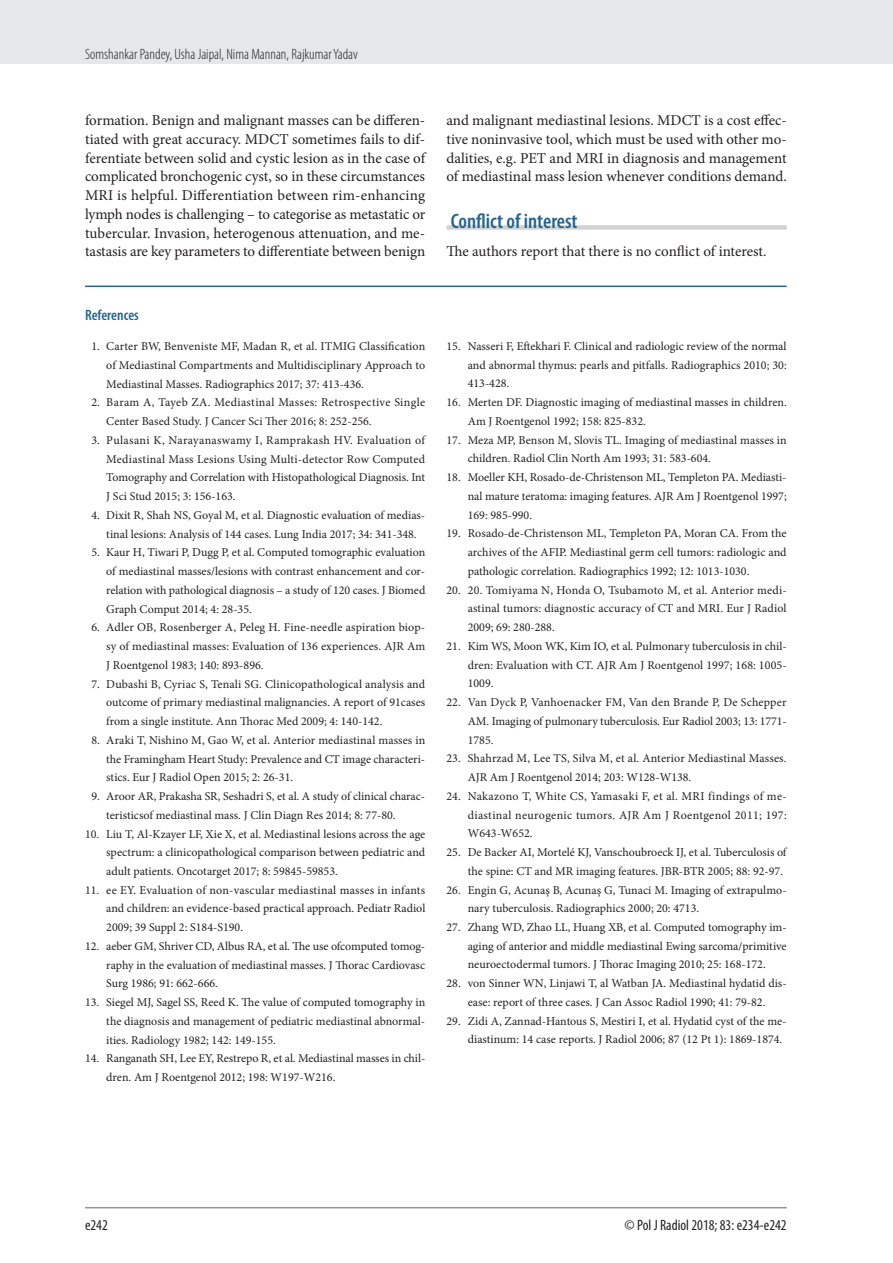
<style>
.page{position:relative;width:893px;height:1263px;background:#fff}
.page>*{position:absolute;margin:0;border:0;box-sizing:border-box;transform-origin:0 0}
.t1{font:600 condensed 21px "Myriad Pro";color:#24648f}
.t2{font:15px/18.8px "Minion Pro";letter-spacing:-.005em;color:#231f20;text-align:justify}
.t3{font:300 condensed 15px "Myriad Pro";color:#231f20}
.t4{font:condensed 15px "Myriad Pro";color:#231f20}
.t5{font:600 condensed 15px "Myriad Pro";color:#24648f}
.t6{font:12px/18.8px "Minion Pro";color:#231f20;text-align:justify}
.t7{font:12px/18.8px "Minion Pro";letter-spacing:.02em;color:#231f20}
</style>
<div class="page">
<div style="left:0;top:0;width:893px;height:64px;background:#e6e7e9"></div>
<hr style="left:85px;top:1207px;width:702px;height:1px;background:#939598">
<div style="left:446px;top:225px;width:341px;height:5px;background:#d1d2d4"></div>
<hr style="left:85px;top:286px;width:702px;height:1px;background:#24648f">
<p class="t3" style="left:85px;top:45px;width:274px">Somshankar Pandey, Usha Jaipal, Nima Mannan, Rajkumar Yadav</p>
<p class="t2" style="left:85px;top:111px;width:342px">formation. Benign and malignant masses can be differen&shy;tiated with great accuracy. MDCT sometimes fails to dif&shy;ferentiate between solid and cystic lesion as in the case of complicated bronchogenic cyst, so in these circumstances MRI is helpful. Differentiation between rim-enhancing lymph nodes is challenging – to categorise as metastatic or tubercular. Invasion, heterogenous attenuation, and me&shy;tastasis are key parameters to differentiate between benign</p>
<p class="t2" style="left:446px;top:111px;width:342px">and malignant mediastinal lesions. MDCT is a cost effec&shy;tive noninvasive tool, which must be used with other mo&shy;dalities, e.g. PET and MRI in diagnosis and management of mediastinal mass lesion whenever conditions demand.</p>
<h1 class="t1" style="left:451px;top:208px;width:128px">Conflict of interest</h1>
<p class="t2" style="left:446px;top:242px;width:322px">The authors report that there is no conflict of interest.</p>
<p class="t5" style="left:85px;top:306px;width:55px">References</p>
<p class="t6" style="left:106px;top:337px;width:320px;text-indent:-15px">1. Carter BW, Benveniste MF, Madan R, et al. ITMIG Classification of Mediastinal Compartments and Multidisciplinary Approach to Mediastinal Masses. Radiographics 2017; 37: 413-436.</p>
<p class="t7" style="left:106px;top:393px;width:320px;text-indent:-15px">2. Baram A, Tayeb ZA. Mediastinal Masses: Retrospective Single<br>Center Based Study. J Cancer Sci Ther 2016; 8: 252-256.</p>
<p class="t6" style="left:106px;top:431px;width:320px;text-indent:-15px">3. Pulasani K, Narayanaswamy I, Ramprakash HV. Evaluation of Mediastinal Mass Lesions Using Multi-detector Row Computed Tomography and Correlation with Histopathological Diagnosis. Int J Sci Stud 2015; 3: 156-163.</p>
<p class="t6" style="left:91px;top:506px;width:335px;text-align:center">4. Dixit R, Shah NS, Goyal M, et al. Diagnostic evaluation of medias&shy;tinal lesions: Analysis of 144 cases. Lung India 2017; 34: 341-348.</p>
<p class="t6" style="left:106px;top:543px;width:321px;text-indent:-15px">5. Kaur H, Tiwari P, Dugg P, et al. Computed tomographic evaluation of mediastinal masses/lesions with contrast enhancement and cor&shy;relation with pathological diagnosis – a study of 120 cases. J Biomed Graph Comput 2014; 4: 28-35.</p>
<p class="t6" style="left:106px;top:618px;width:320px;text-indent:-15px">6. Adler OB, Rosenberger A, Peleg H. Fine-needle aspiration biop&shy;sy of mediastinal masses: Evaluation of 136 experiences. AJR Am J Roentgenol 1983; 140: 893-896.</p>
<p class="t6" style="left:106px;top:674px;width:320px;text-indent:-15px">7. Dubashi B, Cyriac S, Tenali SG. Clinicopathological analysis and outcome of primary mediastinal malignancies. A report of 91cases from a single institute. Ann Thorac Med 2009; 4: 140-142.</p>
<p class="t6" style="left:106px;top:731px;width:320px;text-align:left;text-indent:-15px">8. Araki T, Nishino M, Gao W, et al. Anterior mediastinal masses in the Framingham Heart Study: Prevalence and CT image characteri&shy;stics. Eur J Radiol Open 2015; 2: 26-31.</p>
<p class="t6" style="left:106px;top:787px;width:320px;text-indent:-15px">9. Aroor AR, Prakasha SR, Seshadri S, et al. A study of clinical charac&shy;teristicsof mediastinal mass. J Clin Diagn Res 2014; 8: 77-80.</p>
<p class="t6" style="left:106px;top:824px;width:320px;text-indent:-21px">10. Liu T, Al-Kzayer LF, Xie X, et al. Mediastinal lesions across the age spectrum: a clinicopathological comparison between pediatric and adult patients. Oncotarget 2017; 8: 59845-59853.</p>
<p class="t6" style="left:106px;top:880px;width:321px;text-indent:-21px">11. ee EY. Evaluation of non-vascular mediastinal masses in infants and children: an evidence-based practical approach. Pediatr Radiol 2009; 39 Suppl 2: S184-S190.</p>
<p class="t6" style="left:106px;top:937px;width:320px;text-indent:-21px">12. aeber GM, Shriver CD, Albus RA, et al. The use ofcomputed tomog&shy;raphy in the evaluation of mediastinal masses. J Thorac Cardiovasc Surg 1986; 91: 662-666.</p>
<p class="t6" style="left:106px;top:993px;width:320px;text-indent:-21px">13. Siegel MJ, Sagel SS, Reed K. The value of computed tomography in the diagnosis and management of pediatric mediastinal abnormal&shy;ities. Radiology 1982; 142: 149-155.</p>
<p class="t6" style="left:106px;top:1049px;width:320px;text-indent:-21px">14. Ranganath SH, Lee EY, Restrepo R, et al. Mediastinal masses in chil&shy;dren. Am J Roentgenol 2012; 198: W197-W216.</p>
<p class="t6" style="left:468px;top:337px;width:321px;text-indent:-21px">15. Nasseri F, Eftekhari F. Clinical and radiologic review of the normal and abnormal thymus: pearls and pitfalls. Radiographics 2010; 30:<br>413-428.</p>
<p class="t6" style="left:468px;top:393px;width:321px;text-indent:-21px">16. Merten DF. Diagnostic imaging of mediastinal masses in children.<br>Am J Roentgenol 1992; 158: 825-832.</p>
<p class="t6" style="left:468px;top:430px;width:320px;text-indent:-21px">17. Meza MP, Benson M, Slovis TL. Imaging of mediastinal masses in children. Radiol Clin North Am 1993; 31: 583-604.</p>
<p class="t6" style="left:468px;top:468px;width:320px;text-indent:-21px">18. Moeller KH, Rosado-de-Christenson ML, Templeton PA. Mediasti&shy;nal mature teratoma: imaging features. AJR Am J Roentgenol 1997; 169: 985-990.</p>
<p class="t6" style="left:468px;top:524px;width:320px;text-indent:-21px">19. Rosado-de-Christenson ML, Templeton PA, Moran CA. From the archives of the AFIP. Mediastinal germ cell tumors: radiologic and pathologic correlation. Radiographics 1992; 12: 1013-1030.</p>
<p class="t6" style="left:468px;top:580px;width:320px;text-indent:-21px">20. 20. Tomiyama N, Honda O, Tsubamoto M, et al. Anterior medi&shy;astinal tumors: diagnostic accuracy of CT and MRI. Eur J Radiol 2009; 69: 280-288.</p>
<p class="t6" style="left:468px;top:637px;width:320px;text-indent:-21px">21. Kim WS, Moon WK, Kim IO, et al. Pulmonary tuberculosis in chil&shy;dren: Evaluation with CT. AJR Am J Roentgenol 1997; 168: 1005- 1009.</p>
<p class="t6" style="left:468px;top:693px;width:321px;text-indent:-21px">22. Van Dyck P, Vanhoenacker FM, Van den Brande P, De Schepper AM. Imaging of pulmonary tuberculosis. Eur Radiol 2003; 13: 1771- 1785.</p>
<p class="t6" style="left:468px;top:749px;width:320px;text-indent:-21px">23. Shahrzad M, Lee TS, Silva M, et al. Anterior Mediastinal Masses.<br>AJR Am J Roentgenol 2014; 203: W128-W138.</p>
<p class="t6" style="left:468px;top:787px;width:320px;text-indent:-21px">24. Nakazono T, White CS, Yamasaki F, et al. MRI findings of me&shy;diastinal neurogenic tumors. AJR Am J Roentgenol 2011; 197:<br>W643-W652.</p>
<p class="t6" style="left:446px;top:843px;width:342px;text-align:right">25. De Backer AI, Mortelé KJ, Vanschoubroeck IJ, et al. Tuberculosis of the spine: CT and MR imaging features. JBR-BTR 2005; 88: 92-97.</p>
<p class="t6" style="left:468px;top:880px;width:320px;text-indent:-21px">26. Engin G, Acunaş B, Acunaş G, Tunaci M. Imaging of extrapulmo&shy;nary tuberculosis. Radiographics 2000; 20: 4713.</p>
<p class="t6" style="left:468px;top:918px;width:320px;text-indent:-21px">27. Zhang WD, Zhao LL, Huang XB, et al. Computed tomography im&shy;aging of anterior and middle mediastinal Ewing sarcoma/primitive neuroectodermal tumors. J Thorac Imaging 2010; 25: 168-172.</p>
<p class="t6" style="left:446px;top:974px;width:342px;text-align:center">28. von Sinner WN, Linjawi T, al Watban JA. Mediastinal hydatid dis&shy;ease: report of three cases. J Can Assoc Radiol 1990; 41: 79-82.</p>
<p class="t6" style="left:468px;top:1011px;width:320px;text-indent:-21px">29. Zidi A, Zannad-Hantous S, Mestiri I, et al. Hydatid cyst of the me&shy;diastinum: 14 case reports. J Radiol 2006; 87 (12 Pt 1): 1869-1874.</p>
<p class="t4" style="left:85px;top:1216px;width:24px">e242</p>
<p class="t4" style="left:625px;top:1216px;width:164px">© Pol J Radiol 2018; 83: e234-e242</p>
</div>
